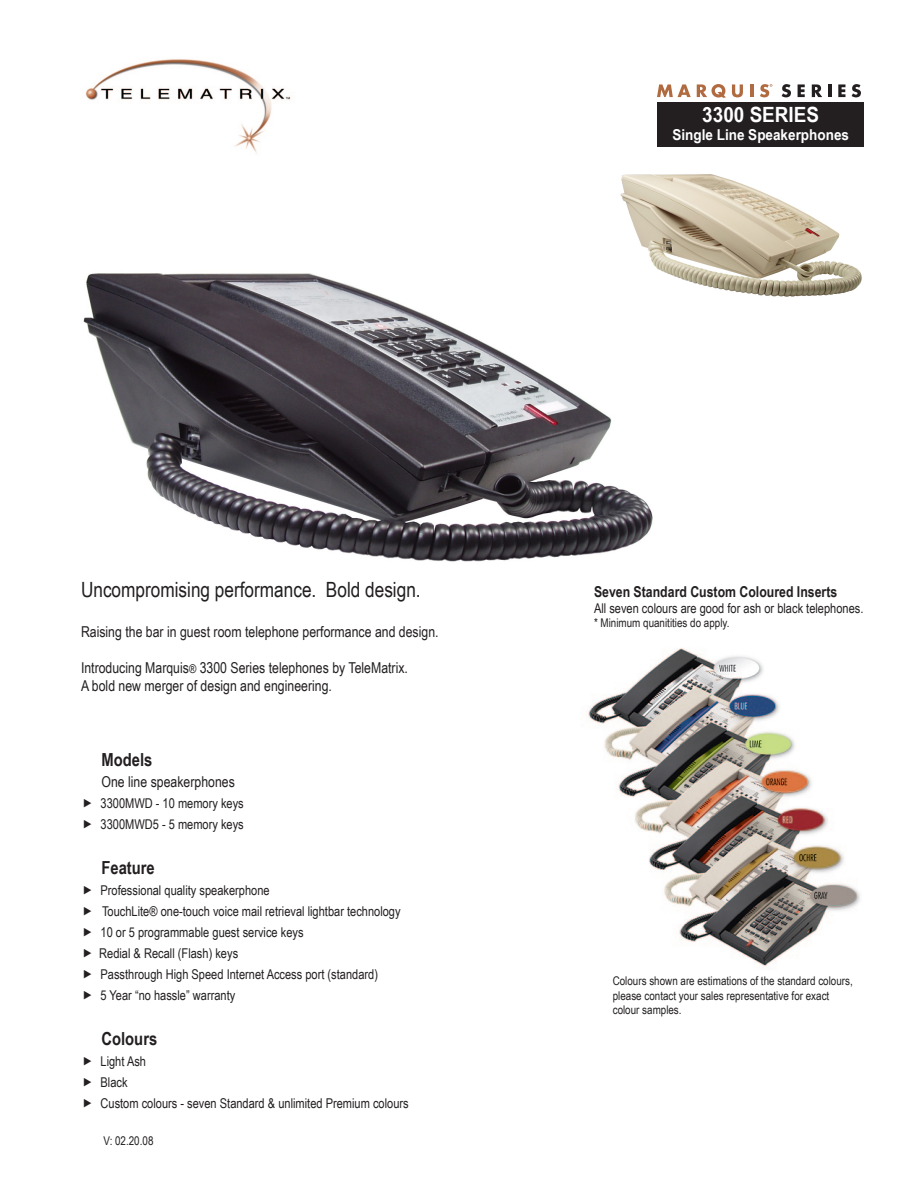
<style>
.page{position:relative;width:918px;height:1188px;background:#fff}
.page>*{position:absolute;margin:0;border:0;box-sizing:border-box;transform-origin:0 0}
.t1{font:21px "Arial Narrow";color:#231f20}
.t2{font:700 21px "Arial Narrow";color:#fff;scale:1.1 1}
.t3{font:700 18px "Arial Narrow";color:#231f20}
.t4{font:15px/18px "Arial Narrow";color:#231f20}
.t5{font:700 15px "Arial Narrow";color:#231f20}
.t6{font:700 15px "Arial Narrow";color:#fff;scale:1.1 1}
.t7{font:13.5px/21px "Arial Narrow";color:#231f20}
.t8{font:12px/14.4px "Arial Narrow";color:#231f20}
.s1{font-size:12px}
</style>
<div class="page">
<img style="left:85px;top:59px;width:206px;height:94px">
<img style="left:83px;top:273px;width:570px;height:289px">
<img style="left:615px;top:174px;width:247px;height:129px">
<div style="left:657px;top:103px;width:207px;height:44px;background:#231f20"></div>
<svg style="left:657px;top:84px;width:34px;height:13px"></svg>
<svg style="left:697px;top:84px;width:29px;height:14px"></svg>
<svg style="left:732px;top:84px;width:11px;height:13px"></svg>
<svg style="left:750px;top:84px;width:3px;height:13px"></svg>
<svg style="left:782px;top:84px;width:9px;height:13px"></svg>
<svg style="left:798px;top:84px;width:7px;height:13px"></svg>
<svg style="left:812px;top:84px;width:10px;height:13px"></svg>
<svg style="left:828px;top:84px;width:3px;height:13px"></svg>
<svg style="left:838px;top:84px;width:7px;height:13px"></svg>
<svg style="left:852px;top:84px;width:9px;height:13px"></svg>
<svg style="left:760px;top:84px;width:12px;height:13px"></svg>
<img style="left:588px;top:648px;width:272px;height:319px">
<h1 class="t2" style="left:702px;top:99px;width:108px">3300 SERIES</h1>
<p class="t6" style="left:672px;top:124px;width:162px">Single Line Speakerphones</p>
<h1 class="t1" style="left:81px;top:574px;width:341px">Uncompromising performance. Bold design.</h1>
<p class="t4" style="left:81px;top:622px;width:359px">Raising the bar in guest room telephone performance and design.</p>
<p class="t4" style="left:81px;top:658px;width:329px">Introducing Marquis<span class="s1">®</span> 3300 Series telephones by TeleMatrix.<br>A bold new merger of design and engineering.</p>
<h2 class="t3" style="left:102px;top:746px;width:52px">Models</h2>
<p class="t4" style="left:102px;top:772px;width:135px">One line speakerphones</p>
<p class="t7" style="left:101px;top:792px;width:145px">3300MWD - 10 memory keys<br>3300MWD5 - 5 memory keys</p>
<h2 class="t3" style="left:102px;top:854px;width:55px">Feature</h2>
<p class="t7" style="left:99px;top:879px;width:303px">Professional quality speakerphone<br>TouchLite® one-touch voice mail retrieval lightbar technology 10 or 5 programmable guest service keys<br>Redial &amp; Recall (Flash) keys<br>Passthrough High Speed Internet Access port (standard)<br>5 Year “no hassle” warranty</p>
<h2 class="t3" style="left:102px;top:1025px;width:57px">Colours</h2>
<p class="t7" style="left:101px;top:1050px;width:310px">Light Ash<br>Black<br>Custom colours - seven Standard &amp; unlimited Premium colours</p>
<p class="t8" style="left:104px;top:1134px;width:51px">V: 02.20.08</p>
<p class="t5" style="left:594px;top:580px;width:245px">Seven Standard Custom Coloured Inserts</p>
<p class="t7" style="left:594px;top:597px;width:271px">All seven colours are good for ash or black telephones.</p>
<p class="t8" style="left:594px;top:616px;width:137px">* Minimum quanitities do apply.</p>
<p class="t8" style="left:613px;top:973px;width:242px">Colours shown are estimations of the standard colours, please contact your sales representative for exact colour samples.</p>
</div>
